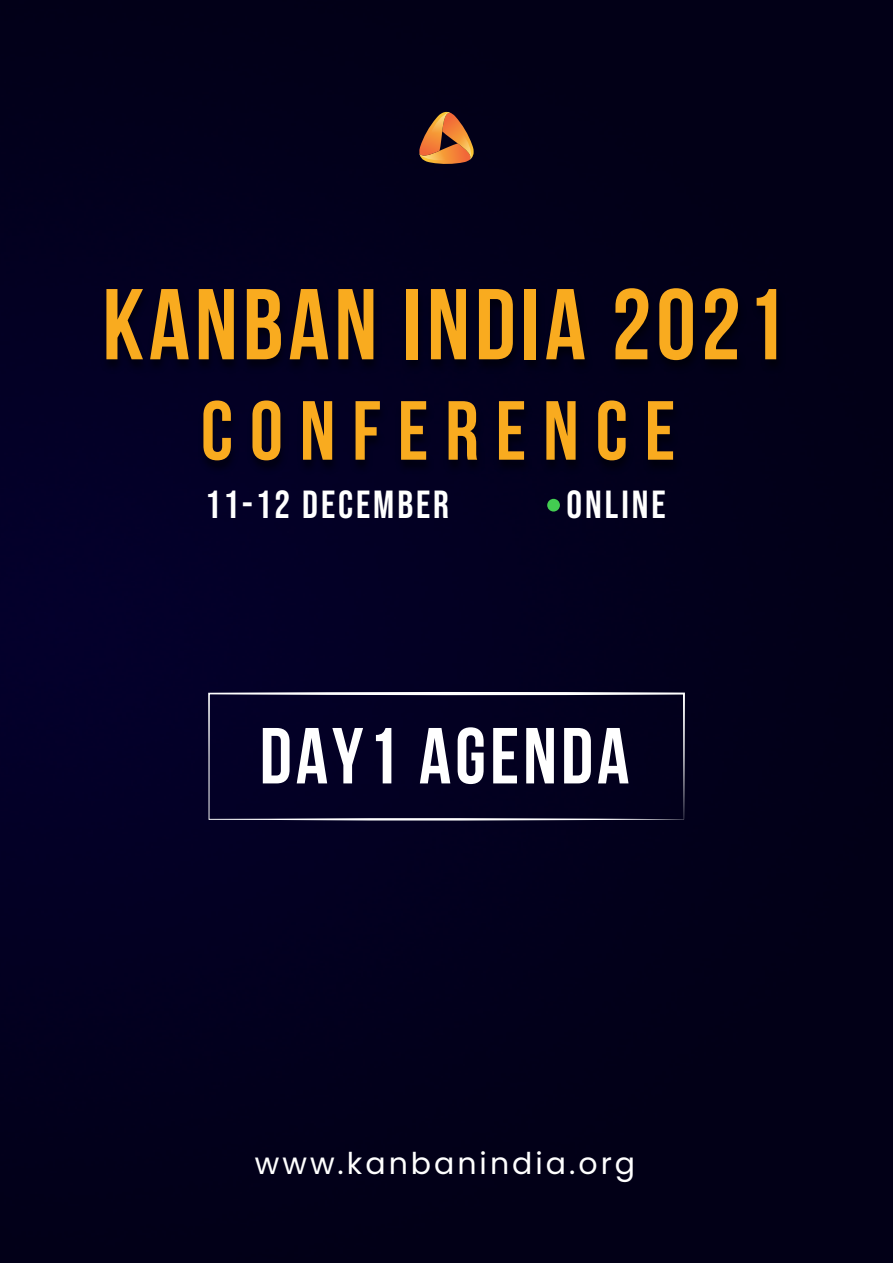
<style>
.page{position:relative;width:893px;height:1263px;background:#fff}
.page>*{position:absolute;margin:0;border:0;box-sizing:border-box;transform-origin:0 0}
.t1{font:700 100.35px "Bebas Neue";letter-spacing:.05em;color:#f9ab1f}
.t2{font:700 83.7px "Bebas Neue";letter-spacing:.2em;color:#f9ab1f}
.t3{font:700 79.2px "Bebas Neue";letter-spacing:.05em;color:#fff}
.t4{font:39.15px "Bebas Neue";letter-spacing:.075em;color:#fff}
.t5{font:30px "Poppins";letter-spacing:.1em;color:#fff}
</style>
<div class="page">
<img style="left:0;top:0;width:893px;height:1263px">
<svg style="left:419px;top:112px;width:55px;height:53px;background:#9c5c2f"></svg>
<div style="left:208px;top:692px;width:477px;height:129px;background:#030022"></div>
<img style="left:95px;top:272px;width:706px;height:122px">
<img style="left:193px;top:387px;width:510px;height:104px">
<div style="left:547px;top:499px;width:13px;height:12px;background:#43cc51;border-radius:50%"></div>
<h1 class="t1" style="left:102px;top:270px;width:685px">KANBAN INDIA 2021</h1>
<h2 class="t2" style="left:201px;top:385px;width:476px">CONFERENCE</h2>
<p class="t4" style="left:205px;top:482px;width:246px">11-12 DECEMBER</p>
<p class="t4" style="left:567px;top:482px;width:101px">ONLINE</p>
<h3 class="t3" style="left:260px;top:713px;width:371px">dAY1 AGENDA</h3>
<p class="t5" style="left:255px;top:1146px;width:382px">www.kanbanindia.org</p>
</div>
